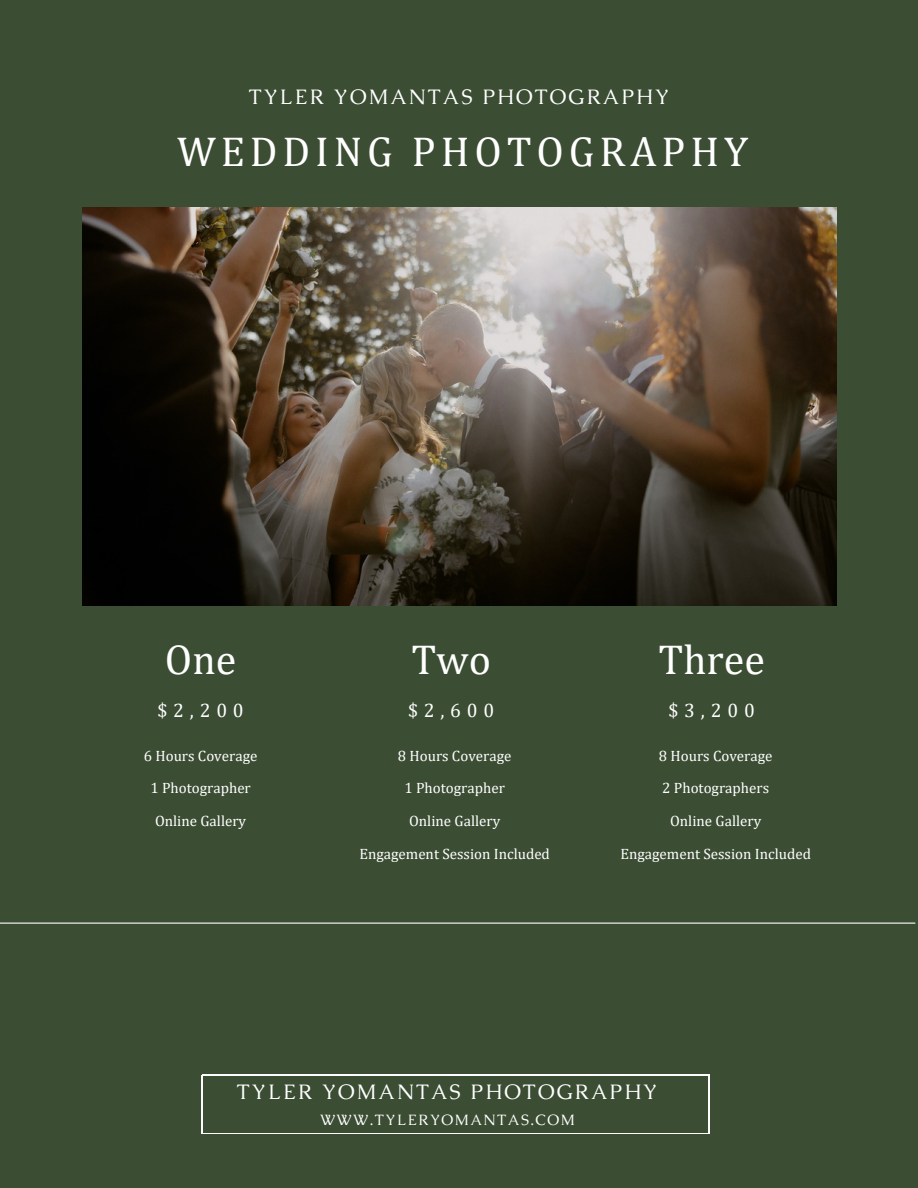
<style>
.page{position:relative;width:918px;height:1188px;background:#3b4d33}
.page>*{position:absolute;margin:0;border:0;box-sizing:border-box;transform-origin:0 0}
.t1{font:42px "Cambria";letter-spacing:.115em;color:#fff}
.t2{font:21px "Caudex";letter-spacing:.105em;color:#fff}
.t3{font:19.5px "Cambria";letter-spacing:.3em;color:#fff}
.t4{font:15px "Cambria";color:#fff}
.t5{font:15px "Caudex";letter-spacing:.105em;color:#fff}
</style>
<div class="page">
<hr style="left:202px;top:1075px;width:507px;height:1px;background:#fff">
<hr style="left:202px;top:1133px;width:507px;height:1px;background:#fff">
<hr style="left:709px;top:1075px;width:1px;height:58px;background:#fff">
<hr style="left:202px;top:1075px;width:1px;height:58px;background:#fff">
<hr style="left:0;top:923px;width:915px;height:1px;background:#fff">
<img style="left:82px;top:208px;width:754px;height:397px">
<p class="t2" style="left:249px;top:84px;width:422px">TYLER YOMANTAS PHOTOGRAPHY</p>
<p class="t1" style="left:177px;top:126px;width:572px">WEDDING PHOTOGRAPHY</p>
<p class="t1" style="left:165px;top:634px;width:73px">One</p>
<p class="t1" style="left:411px;top:634px;width:81px">Two</p>
<p class="t1" style="left:658px;top:634px;width:108px">Three</p>
<h1 class="t3" style="left:158px;top:699px;width:88px">$2,200</h1>
<p class="t4" style="left:144px;top:746px;width:115px">6 Hours Coverage</p>
<h2 class="t4" style="left:150px;top:779px;width:102px">1 Photographer</h2>
<h2 class="t4" style="left:155px;top:812px;width:93px">Online Gallery</h2>
<h2 class="t3" style="left:408px;top:699px;width:88px">$2,600</h2>
<h3 class="t4" style="left:398px;top:746px;width:115px">8 Hours Coverage</h3>
<h3 class="t4" style="left:404px;top:779px;width:102px">1 Photographer</h3>
<h3 class="t4" style="left:409px;top:812px;width:93px">Online Gallery</h3>
<p class="t4" style="left:359px;top:844px;width:192px">Engagement Session Included</p>
<p class="t3" style="left:669px;top:699px;width:88px">$3,200</p>
<p class="t4" style="left:659px;top:746px;width:115px">8 Hours Coverage</p>
<p class="t4" style="left:662px;top:779px;width:108px">2 Photographers</p>
<p class="t4" style="left:670px;top:812px;width:93px">Online Gallery</p>
<p class="t4" style="left:620px;top:844px;width:192px">Engagement Session Included</p>
<h3 class="t2" style="left:237px;top:1078px;width:422px">TYLER YOMANTAS PHOTOGRAPHY</h3>
<h3 class="t5" style="left:320px;top:1110px;width:256px">WWW.TYLERYOMANTAS.COM</h3>
</div>
